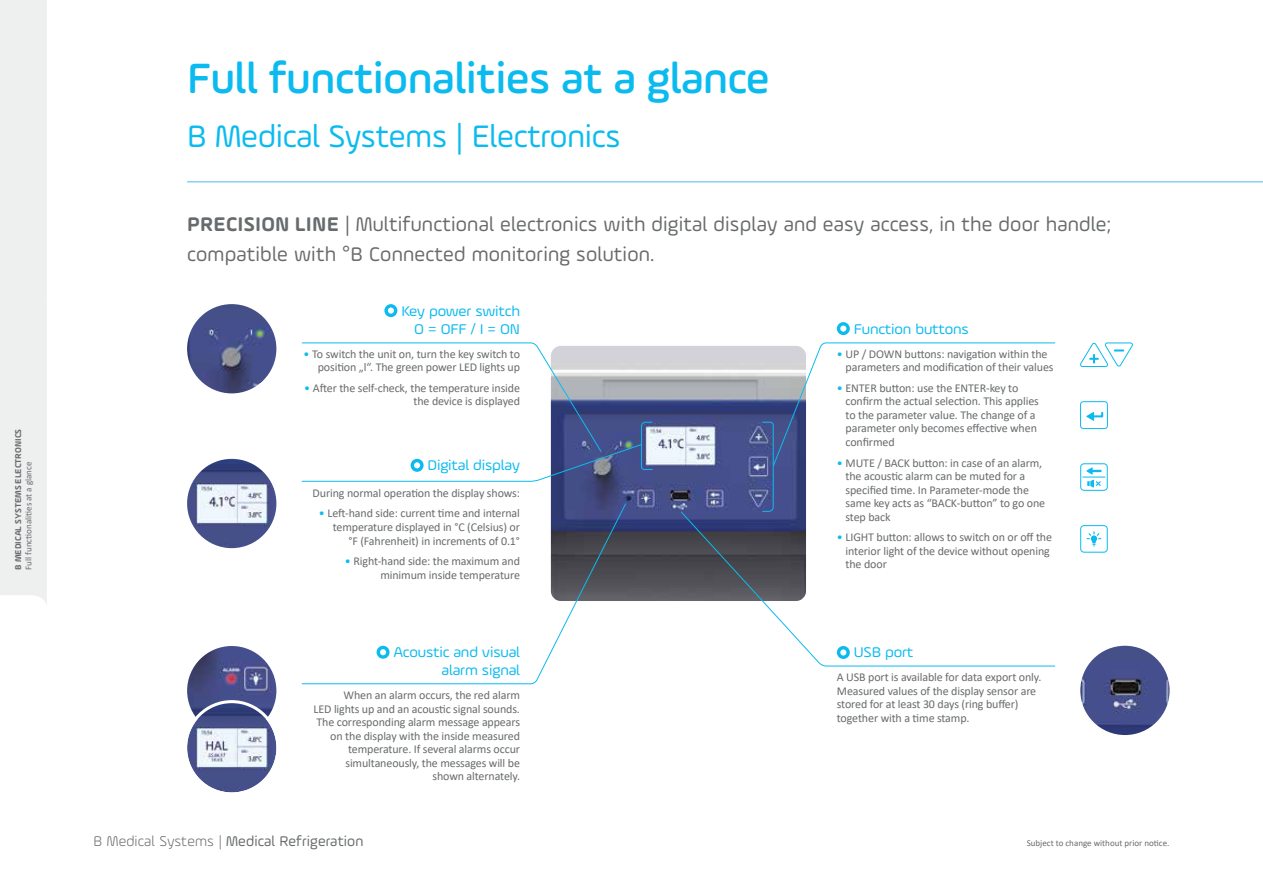
<style>
.page{position:relative;width:1263px;height:893px;background:#fff}
.page>*{position:absolute;margin:0;border:0;box-sizing:border-box;transform-origin:0 0}
.t1{font:500 45px "Ample Soft";color:#0bbbef}
.t2{font:33px "Ample Soft";letter-spacing:-.005em;color:#0bbbef}
.t3{font:21px/30px "Ample Soft";letter-spacing:.01em;color:#686b6d}
.t4{font:15px/18px "Ample Soft";letter-spacing:-.01em;color:#0bbbef;text-align:right;scale:1.06 1}
.t5{font:15px "Ample Soft";letter-spacing:.01em;color:#686b6d}
.t6{font:12px/13.5px "Calibri";letter-spacing:-.01em;color:#686b6d;text-align:right}
.t7{font:9px "Calibri";color:#686b6d}
.t8{font:700 9px "Ample Soft";color:#686b6d}
.s1{font-weight:700}
.s2{color:#0bbbef}
.s3{font-weight:300}
</style>
<div class="page">
<hr style="left:187px;top:181px;width:1076px;height:2px;background:#86d1f5">
<img style="left:551px;top:346px;width:211px;height:255px">
<svg style="left:837px;top:322px;width:13px;height:13px"></svg>
<img style="left:187px;top:459px;width:89px;height:89px;border-radius:45px">
<img style="left:187px;top:304px;width:89px;height:89px;border-radius:45px">
<svg style="left:680px;top:511px;width:375px;height:156px"></svg>
<svg style="left:384px;top:304px;width:13px;height:13px"></svg>
<img style="left:187px;top:646px;width:89px;height:89px;border-radius:45px">
<svg style="left:301px;top:503px;width:325px;height:181px"></svg>
<img style="left:1080px;top:646px;width:89px;height:89px;border-radius:45px">
<img style="left:187px;top:703px;width:89px;height:89px;border-radius:45px">
<div style="left:184px;top:700px;width:95px;height:95px;border:3px solid #fff;border-radius:50%"></div>
<div style="left:1080px;top:401px;width:28px;height:28px;border:1px solid #0bbbef;border-radius:3px"></div>
<svg style="left:1086px;top:412px;width:18px;height:9px"></svg>
<svg style="left:1080px;top:342px;width:53px;height:25px"></svg>
<svg style="left:301px;top:342px;width:352px;height:140px"></svg>
<svg style="left:762px;top:342px;width:293px;height:170px"></svg>
<div style="left:1080px;top:463px;width:28px;height:28px;border:1px solid #0bbbef;border-radius:3px"></div>
<svg style="left:1083px;top:467px;width:22px;height:21px"></svg>
<div style="left:1080px;top:525px;width:28px;height:28px;border:1px solid #0bbbef;border-radius:3px"></div>
<svg style="left:1086px;top:531px;width:15px;height:16px"></svg>
<div style="left:888px;top:559px;width:95px;height:15px;background:#fff"></div>
<div style="left:0;top:0;width:47px;height:604px;background:#eeefef"></div>
<p class="t8" style="left:13px;top:570px;width:143px;rotate:-90deg">B MEDICAL SYSTEMS ELECTRONICS</p>
<p class="t7" style="left:22px;top:570px;width:110px;rotate:-90deg">Full functionalities at a glance</p>
<h1 class="t1" style="left:187px;top:51px;width:584px">Full functionalities at a glance</h1>
<h2 class="t2" style="left:187px;top:116px;width:435px">B Medical Systems | Electronics</h2>
<h3 class="t3" style="left:187px;top:208px;width:925px"><span class="s1">PRECISION LINE</span> | Multifunctional electronics with digital display and easy access, in the door handle; compatible with °B Connected monitoring solution.</h3>
<p class="t4" style="left:401px;top:301px;width:113px">Key power switch<br>O = OFF / I = ON</p>
<p class="t6" style="left:304px;top:347px;width:218px"><span class="s2">•</span> To switch the unit on, turn the key switch to position „l“. The green power LED lights up</p>
<p class="t6" style="left:304px;top:381px;width:217px"><span class="s2">•</span> After the self-check, the temperature inside the device is displayed</p>
<p class="t4" style="left:428px;top:456px;width:89px">Digital display</p>
<p class="t6" style="left:313px;top:486px;width:209px">During normal operation the display shows:</p>
<p class="t6" style="left:319px;top:506px;width:203px"><span class="s2">•</span> Left-hand side: current time and internal temperature displayed in °C (Celsius) or<br>°F (Fahrenheit) in increments of 0.1°</p>
<p class="t6" style="left:345px;top:554px;width:177px"><span class="s2">•</span> Right-hand side: the maximum and minimum inside temperature</p>
<p class="t4" style="left:393px;top:643px;width:121px">Acoustic and visual alarm signal</p>
<p class="t6" style="left:313px;top:688px;width:208px">When an alarm occurs, the red alarm<br>LED lights up and an acoustic signal sounds.<br>The corresponding alarm message appears on the display with the inside measured temperature. If several alarms occur simultaneously, the messages will be shown alternately.</p>
<p class="t4" style="left:854px;top:319px;width:110px">Function buttons</p>
<p class="t6" style="left:845px;top:347px;width:210px;text-align:left;text-indent:-9px"><span class="s2">•</span> UP / DOWN buttons: navigation within the parameters and modification of their values</p>
<p class="t6" style="left:845px;top:381px;width:195px;text-align:left;text-indent:-9px"><span class="s2">•</span> ENTER button: use the ENTER-key to confirm the actual selection. This applies to the parameter value. The change of a parameter only becomes effective when confirmed</p>
<p class="t6" style="left:845px;top:456px;width:201px;text-align:left;text-indent:-9px"><span class="s2">•</span> MUTE / BACK button: in case of an alarm, the acoustic alarm can be muted for a specified time. In Parameter-mode the same key acts as “BACK-button” to go one step back</p>
<p class="t6" style="left:837px;top:530px;width:217px;text-align:center"><span class="s2">•</span> LIGHT button: allows to switch on or off the interior light of the device without opening</p>
<p class="t4" style="left:854px;top:643px;width:58px">USB port</p>
<p class="t6" style="left:837px;top:670px;width:206px;text-align:left">A USB port is available for data export only.<br>Measured values of the display sensor are stored for at least 30 days (ring buffer) together with a time stamp.</p>
<p class="t5" style="left:94px;top:832px;width:271px"><span class="s3">B Medical Systems |</span> Medical Refrigeration</p>
<p class="t7" style="left:1027px;top:837px;width:144px">Subject to change without prior notice.</p>
<p class="t5" style="left:94px;top:832px;width:192px"><span class="s3">14 | 15</span> Medical Refrig ration</p>
</div>
